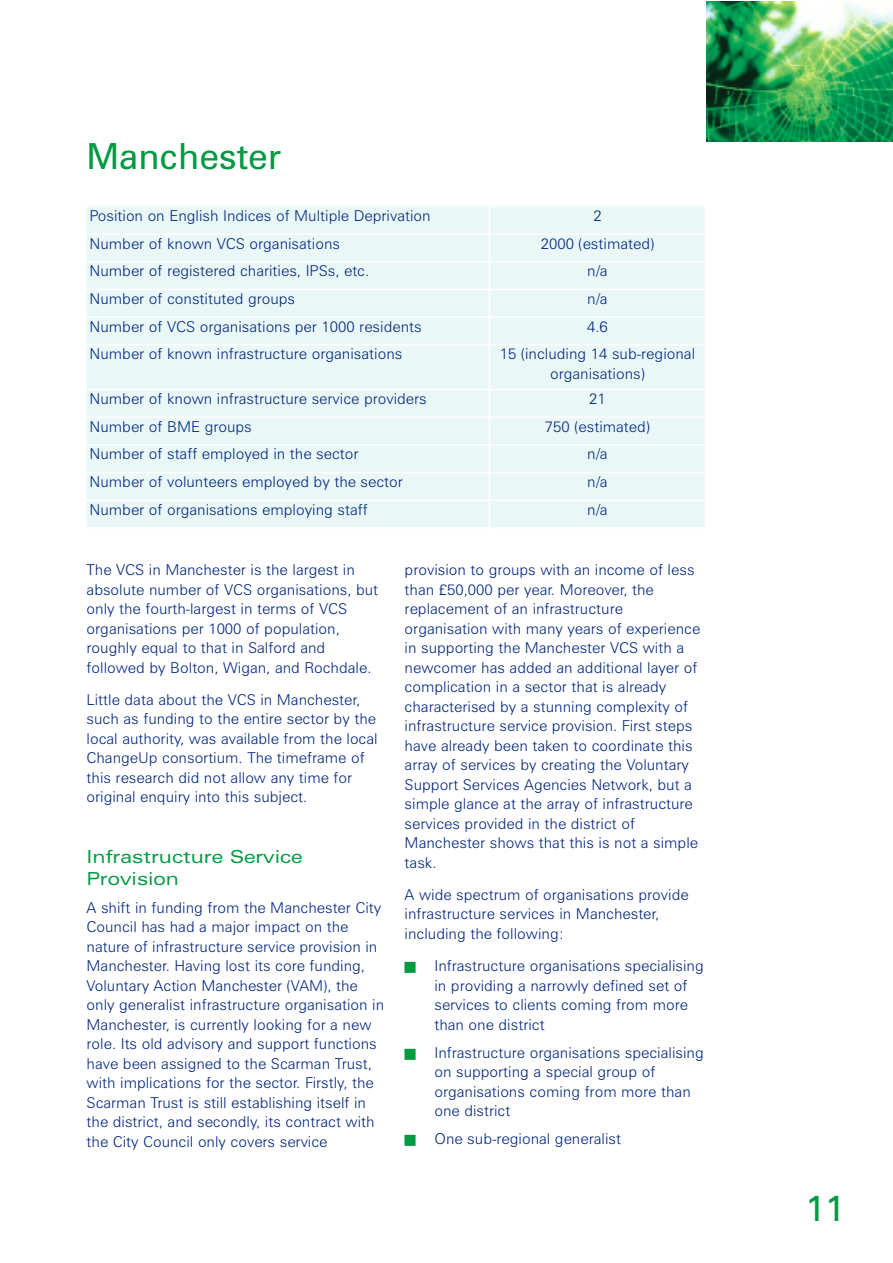
<style>
.page{position:relative;width:893px;height:1263px;background:#fff}
.page>*{position:absolute;margin:0;border:0;box-sizing:border-box;transform-origin:0 0}
.t1{font:36px "Zurich BT";color:#009a41}
.t2{font:expanded 18px/21.6px "Zurich BT";color:#009a41}
.t3{font:300 15px/19.5px "Zurich BT";color:#00257d}
.s1{color:#009a41}
</style>
<div class="page">
<div style="left:85px;top:206px;width:404px;height:28px;background:#e9f8f6"></div>
<div style="left:489px;top:206px;width:217px;height:28px;background:#e9f8f6"></div>
<div style="left:85px;top:234px;width:404px;height:28px;background:#e9f8f6"></div>
<div style="left:489px;top:234px;width:217px;height:28px;background:#e9f8f6"></div>
<div style="left:85px;top:262px;width:404px;height:27px;background:#e9f8f6"></div>
<div style="left:489px;top:262px;width:217px;height:27px;background:#e9f8f6"></div>
<div style="left:85px;top:289px;width:404px;height:28px;background:#e9f8f6"></div>
<div style="left:489px;top:289px;width:217px;height:28px;background:#e9f8f6"></div>
<div style="left:85px;top:317px;width:404px;height:28px;background:#e9f8f6"></div>
<div style="left:489px;top:317px;width:217px;height:28px;background:#e9f8f6"></div>
<div style="left:85px;top:345px;width:404px;height:45px;background:#e9f8f6"></div>
<div style="left:489px;top:345px;width:217px;height:45px;background:#e9f8f6"></div>
<div style="left:85px;top:390px;width:404px;height:27px;background:#e9f8f6"></div>
<div style="left:489px;top:390px;width:217px;height:27px;background:#e9f8f6"></div>
<div style="left:85px;top:417px;width:404px;height:28px;background:#e9f8f6"></div>
<div style="left:489px;top:417px;width:217px;height:28px;background:#e9f8f6"></div>
<div style="left:85px;top:445px;width:404px;height:28px;background:#e9f8f6"></div>
<div style="left:489px;top:445px;width:217px;height:28px;background:#e9f8f6"></div>
<div style="left:85px;top:473px;width:404px;height:27px;background:#e9f8f6"></div>
<div style="left:489px;top:473px;width:217px;height:27px;background:#e9f8f6"></div>
<div style="left:85px;top:500px;width:404px;height:29px;background:#e9f8f6"></div>
<div style="left:489px;top:500px;width:217px;height:29px;background:#e9f8f6"></div>
<hr style="left:85px;top:206px;width:2px;height:323px;background:#fff">
<hr style="left:489px;top:206px;width:1px;height:323px;background:#fff">
<hr style="left:704px;top:206px;width:2px;height:323px;background:#fff">
<hr style="left:85px;top:206px;width:621px;height:1px;background:#fff">
<hr style="left:85px;top:233px;width:621px;height:2px;background:#fff">
<hr style="left:85px;top:261px;width:621px;height:1px;background:#fff">
<hr style="left:85px;top:289px;width:621px;height:1px;background:#fff">
<hr style="left:85px;top:316px;width:621px;height:2px;background:#fff">
<hr style="left:85px;top:344px;width:621px;height:2px;background:#fff">
<hr style="left:85px;top:389px;width:621px;height:1px;background:#fff">
<hr style="left:85px;top:416px;width:621px;height:2px;background:#fff">
<hr style="left:85px;top:444px;width:621px;height:2px;background:#fff">
<hr style="left:85px;top:472px;width:621px;height:1px;background:#fff">
<hr style="left:85px;top:500px;width:621px;height:1px;background:#fff">
<hr style="left:85px;top:527px;width:621px;height:2px;background:#fff">
<img style="left:706px;top:2px;width:186px;height:140px">
<h1 class="t1" style="left:87px;top:144px;width:196px">Manchester</h1>
<p class="t3" style="left:90px;top:208px;width:342px">Position on English Indices of Multiple Deprivation</p>
<p class="t3" style="left:593px;top:208px;width:10px">2</p>
<p class="t3" style="left:90px;top:236px;width:252px">Number of known VCS organisations</p>
<p class="t3" style="left:541px;top:236px;width:115px">2000 (estimated)</p>
<p class="t3" style="left:90px;top:264px;width:281px">Number of registered charities, IPSs, etc.</p>
<p class="t3" style="left:587px;top:264px;width:22px">n/a</p>
<p class="t3" style="left:90px;top:291px;width:207px">Number of constituted groups</p>
<p class="t3" style="left:587px;top:291px;width:22px">n/a</p>
<p class="t3" style="left:90px;top:319px;width:333px">Number of VCS organisations per 1000 residents</p>
<p class="t3" style="left:587px;top:319px;width:22px">4.6</p>
<p class="t3" style="left:90px;top:347px;width:314px">Number of known infrastructure organisations</p>
<p class="t3" style="left:500px;top:347px;width:197px;text-align:center">15 (including 14 sub-regional organisations)</p>
<p class="t3" style="left:90px;top:391px;width:339px">Number of known infrastructure service providers</p>
<p class="t3" style="left:589px;top:391px;width:18px">21</p>
<p class="t3" style="left:90px;top:419px;width:164px">Number of BME groups</p>
<p class="t3" style="left:545px;top:419px;width:107px">750 (estimated)</p>
<p class="t3" style="left:90px;top:447px;width:270px">Number of staff employed in the sector</p>
<p class="t3" style="left:587px;top:447px;width:22px">n/a</p>
<p class="t3" style="left:90px;top:474px;width:315px">Number of volunteers employed by the sector</p>
<p class="t3" style="left:587px;top:474px;width:22px">n/a</p>
<p class="t3" style="left:90px;top:502px;width:279px">Number of organisations employing staff</p>
<p class="t3" style="left:587px;top:502px;width:22px">n/a</p>
<p class="t3" style="left:87px;top:562px;width:293px">The VCS in Manchester is the largest in absolute number of VCS organisations, but only the fourth-largest in terms of VCS organisations per 1000 of population, roughly equal to that in Salford and followed by Bolton, Wigan, and Rochdale.</p>
<p class="t3" style="left:87px;top:692px;width:292px">Little data about the VCS in Manchester, such as funding to the entire sector by the local authority, was available from the local ChangeUp consortium. The timeframe of this research did not allow any time for original enquiry into this subject.</p>
<p class="t2" style="left:87px;top:848px;width:217px">Infrastructure Service<br>Provision</p>
<p class="t3" style="left:87px;top:900px;width:299px">A shift in funding from the Manchester City Council has had a major impact on the nature of infrastructure service provision in Manchester. Having lost its core funding, Voluntary Action Manchester (VAM), the only generalist infrastructure organisation in Manchester, is currently looking for a new role. Its old advisory and support functions have been assigned to the Scarman Trust, with implications for the sector. Firstly, the Scarman Trust is still establishing itself in the district, and secondly, its contract with the City Council only covers service</p>
<p class="t3" style="left:404px;top:562px;width:297px">provision to groups with an income of less than £50,000 per year. Moreover, the replacement of an infrastructure organisation with many years of experience in supporting the Manchester VCS with a newcomer has added an additional layer of complication in a sector that is already characterised by a stunning complexity of infrastructure service provision. First steps have already been taken to coordinate this array of services by creating the Voluntary Support Services Agencies Network, but a simple glance at the array of infrastructure services provided in the district of Manchester shows that this is not a simple task.</p>
<p class="t3" style="left:404px;top:887px;width:285px">A wide spectrum of organisations provide infrastructure services in Manchester, including the following:</p>
<p class="t3" style="left:434px;top:958px;width:271px;text-indent:-30px"><span class="s1">■</span> Infrastructure organisations specialising in providing a narrowly defined set of services to clients coming from more than one district</p>
<p class="t3" style="left:434px;top:1045px;width:271px;text-indent:-30px"><span class="s1">■</span> Infrastructure organisations specialising on supporting a special group of organisations coming from more than one district</p>
<p class="t3" style="left:404px;top:1131px;width:218px"><span class="s1">■</span> One sub-regional generalist</p>
<h1 class="t1" style="left:805px;top:1195px;width:41px">11</h1>
</div>
